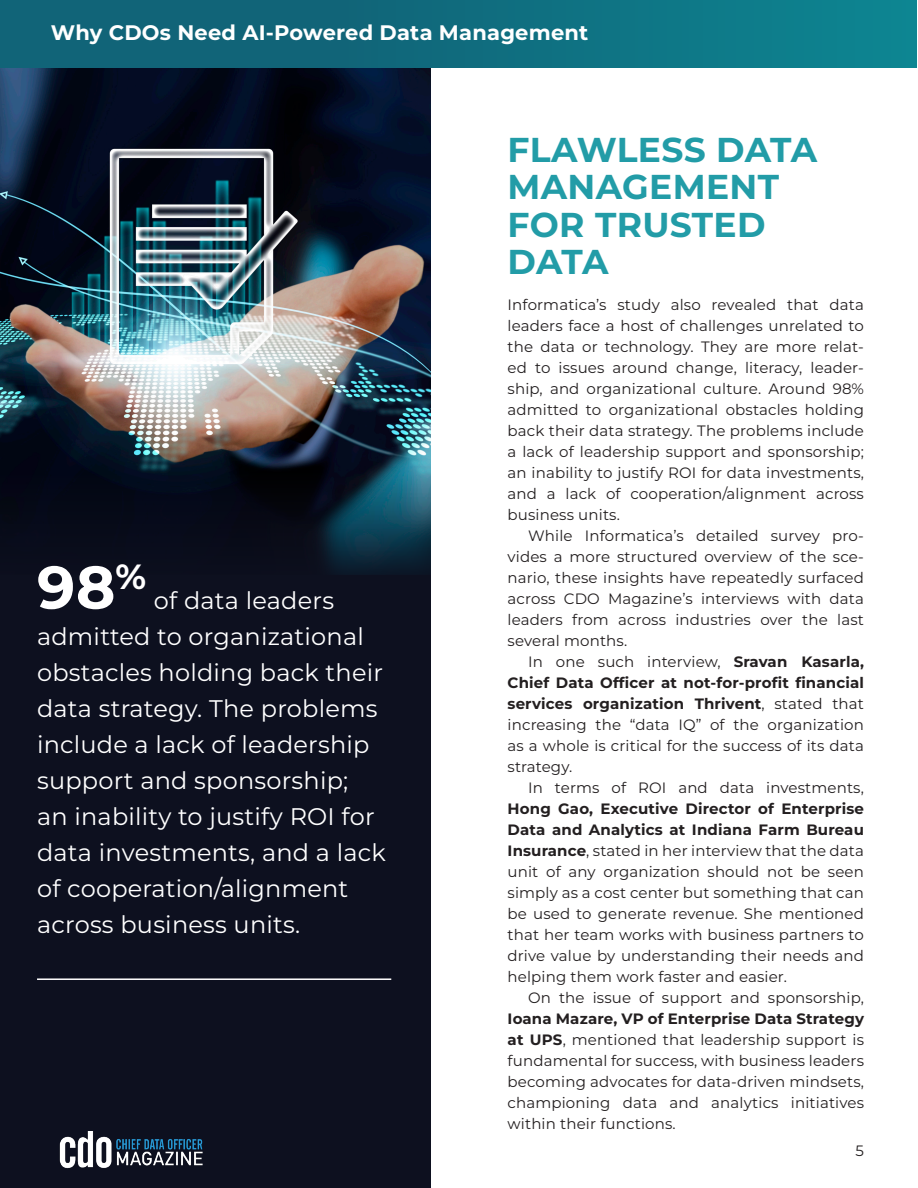
<style>
.page{position:relative;width:918px;height:1188px;background:#fff}
.page>*{position:absolute;margin:0;border:0;box-sizing:border-box;transform-origin:0 0}
.t1{font:700 60px "Montserrat";color:#fff}
.t2{font:700 34.5px/37.5px "Montserrat";letter-spacing:.01em;color:#229ca7}
.t3{font:24px/36px "Montserrat";letter-spacing:.01em;color:#fff}
.t4{font:700 21px "Montserrat";letter-spacing:.01em;color:#fff}
.t5{font:15px/21px "Montserrat";letter-spacing:.01em;color:#231f20;text-align:justify}
.s1{font-weight:700}
</style>
<div class="page">
<div style="left:0;top:68px;width:430px;height:1120px;background:#0d101f"></div>
<img style="left:0;top:68px;width:430px;height:504px">
<hr style="left:37px;top:978px;width:354px;height:2px;background:#fff">
<div style="left:0;top:0;width:918px;height:68px;background:linear-gradient(to right,#125c72,#0d828f)"></div>
<img style="left:59px;top:1131px;width:144px;height:38px">
<p class="t4" style="left:51px;top:18px;width:539px">Why CDOs Need AI-Powered Data Management</p>
<p class="t1" style="left:37px;top:547px;width:111px">98<sup>%</sup></p>
<p class="t3" style="left:37px;top:581px;width:350px;text-indent:117px">of data leaders admitted to organizational obstacles holding back their data strategy. The problems include a lack of leadership support and sponsorship;<br>an inability to justify ROI for data investments, and a lack of cooperation/alignment across business units.</p>
<p class="t2" style="left:508px;top:130px;width:311px">FLAWLESS DATA<br>MANAGEMENT<br>FOR TRUSTED<br>DATA</p>
<p class="t5" style="left:508px;top:294px;width:358px">Informatica’s study also revealed that data leaders face a host of challenges unrelated to the data or technology. They are more relat&shy;ed to issues around change, literacy, leader&shy;ship, and organizational culture. Around 98% admitted to organizational obstacles holding back their data strategy. The problems include a lack of leadership support and sponsorship; an inability to justify ROI for data investments, and a lack of cooperation/alignment across business units.</p>
<p class="t5" style="left:508px;top:525px;width:358px;text-indent:21px">While Informatica’s detailed survey pro&shy;vides a more structured overview of the sce&shy;nario, these insights have repeatedly surfaced across CDO Magazine’s interviews with data leaders from across industries over the last several months.</p>
<p class="t5" style="left:508px;top:651px;width:358px;text-indent:21px">In one such interview, <span class="s1">Sravan Kasarla, Chief Data Officer at not-for-profit financial services organization Thrivent</span>, stated that increasing the “data IQ” of the organization as a whole is critical for the success of its data strategy.</p>
<p class="t5" style="left:508px;top:777px;width:358px;text-indent:21px">In terms of ROI and data investments, <span class="s1">Hong Gao, Executive Director of Enterprise Data and Analytics at Indiana Farm Bureau Insurance</span>, stated in her interview that the data unit of any organization should not be seen simply as a cost center but something that can be used to generate revenue. She mentioned that her team works with business partners to drive value by understanding their needs and helping them work faster and easier.</p>
<p class="t5" style="left:508px;top:987px;width:358px;text-indent:21px">On the issue of support and sponsorship, <span class="s1">Ioana Mazare, VP of Enterprise Data Strategy at UPS</span>, mentioned that leadership support is fundamental for success, with business leaders becoming advocates for data-driven mindsets, championing data and analytics initiatives within their functions.</p>
<p class="t5" style="left:856px;top:1140px;width:10px">5</p>
</div>
